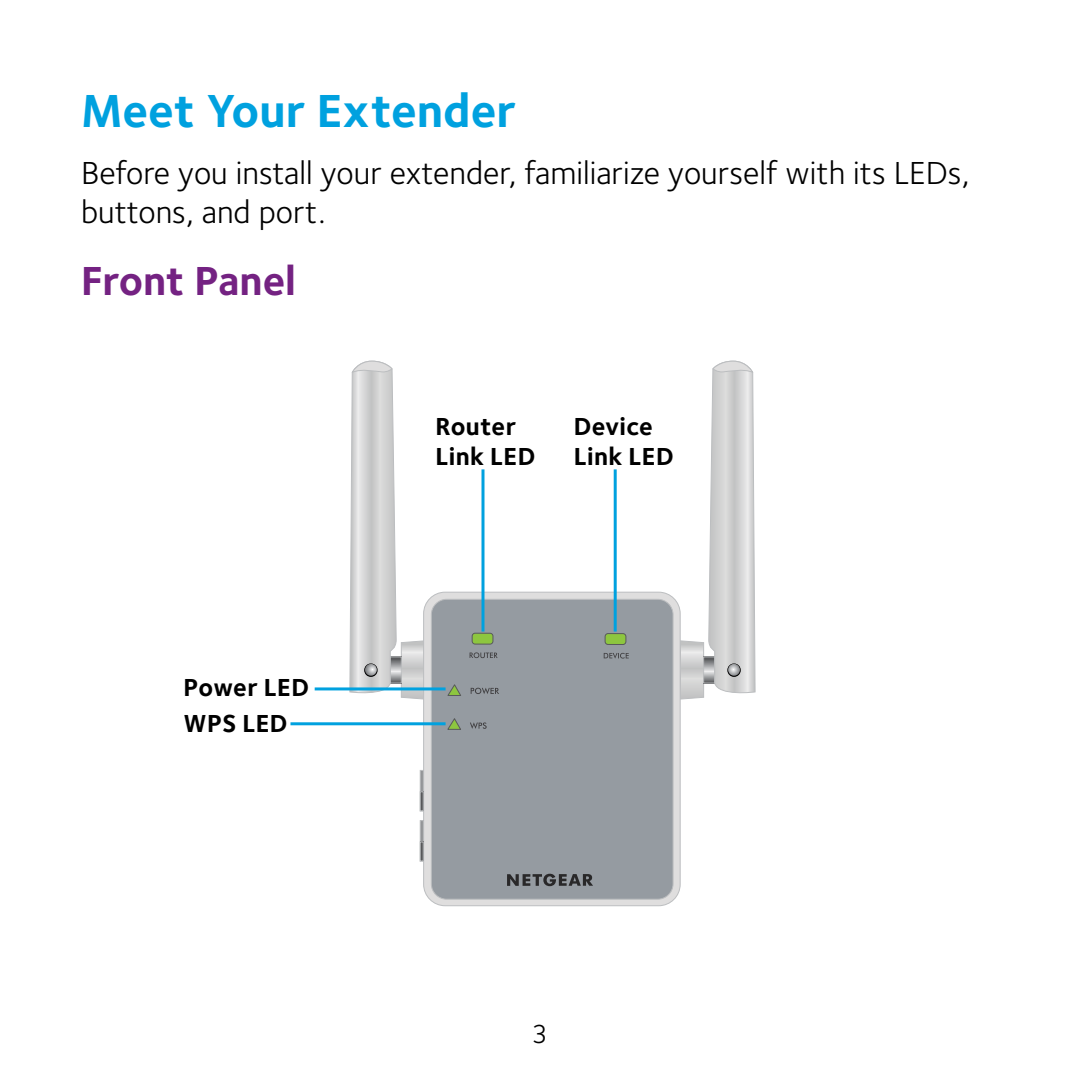
<style>
.page{position:relative;width:1080px;height:1080px;background:#fff}
.page>*{position:absolute;margin:0;border:0;box-sizing:border-box;transform-origin:0 0}
.t1{font:700 48px "Foundry Sterling";color:#00a1df}
.t2{font:700 42px "Foundry Sterling";color:#742282}
.t3{font:33px/39px "Foundry Sterling";color:#000}
.t4{font:27px "Foundry Sterling";color:#000}
.t5{font:700 25.5px/30px "Foundry Sterling";letter-spacing:.01em;color:#000}
</style>
<div class="page">
<svg style="left:681px;top:360px;width:75px;height:340px"></svg>
<svg style="left:349px;top:360px;width:76px;height:340px"></svg>
<div style="left:424px;top:592px;width:256px;height:314px;background:#dfdede;border-radius:22px"></div>
<div style="left:423px;top:592px;width:258px;height:314px;border:1px solid #bcbec0;border-radius:22px"></div>
<div style="left:431px;top:599px;width:242px;height:300px;background:#959ba1;border-radius:15px"></div>
<div style="left:431px;top:599px;width:242px;height:301px;border:1px solid #bcbec0;border-radius:15px"></div>
<div style="left:420px;top:770px;width:4px;height:41px;border:1px solid #bcbec0"></div>
<div style="left:420px;top:791px;width:4px;height:20px;border:1px solid #bcbec0"></div>
<div style="left:420px;top:820px;width:4px;height:42px;border:1px solid #bcbec0"></div>
<div style="left:420px;top:842px;width:4px;height:19px;border:1px solid #bcbec0"></div>
<svg style="left:471px;top:688px;width:28px;height:6px"></svg>
<svg style="left:470px;top:652px;width:28px;height:6px"></svg>
<svg style="left:604px;top:653px;width:25px;height:6px"></svg>
<svg style="left:470px;top:722px;width:17px;height:7px"></svg>
<div style="left:472px;top:633px;width:21px;height:11px;background:#8dc63f;border-radius:3px"></div>
<div style="left:472px;top:633px;width:21px;height:11px;border:1px solid #58595b;border-radius:3px"></div>
<div style="left:605px;top:634px;width:21px;height:11px;background:#8dc63f;border-radius:3px"></div>
<div style="left:605px;top:633px;width:21px;height:12px;border:1px solid #58595b;border-radius:3px"></div>
<svg style="left:447px;top:684px;width:14px;height:12px"></svg>
<svg style="left:447px;top:718px;width:14px;height:12px"></svg>
<svg style="left:507px;top:874px;width:86px;height:12px"></svg>
<hr style="left:482px;top:469px;width:2px;height:163px;background:#00a1df">
<hr style="left:614px;top:469px;width:3px;height:163px;background:#00a1df">
<hr style="left:315px;top:687px;width:131px;height:3px;background:#00a1df">
<hr style="left:290px;top:722px;width:156px;height:3px;background:#00a1df">
<h1 class="t1" style="left:81px;top:82px;width:437px">Meet Your Extender</h1>
<p class="t3" style="left:81px;top:154px;width:890px">Before you install your extender, familiarize yourself with its LEDs, buttons, and port.</p>
<p class="t2" style="left:81px;top:256px;width:217px">Front Panel</p>
<p class="t5" style="left:184px;top:671px;width:127px;line-height:36px">Power LED<br>WPS LED</p>
<p class="t5" style="left:435px;top:412px;width:102px">Router<br>Link LED</p>
<p class="t5" style="left:574px;top:412px;width:102px">Device<br>Link LED</p>
<p class="t4" style="left:532px;top:1019px;width:18px">3</p>
</div>
